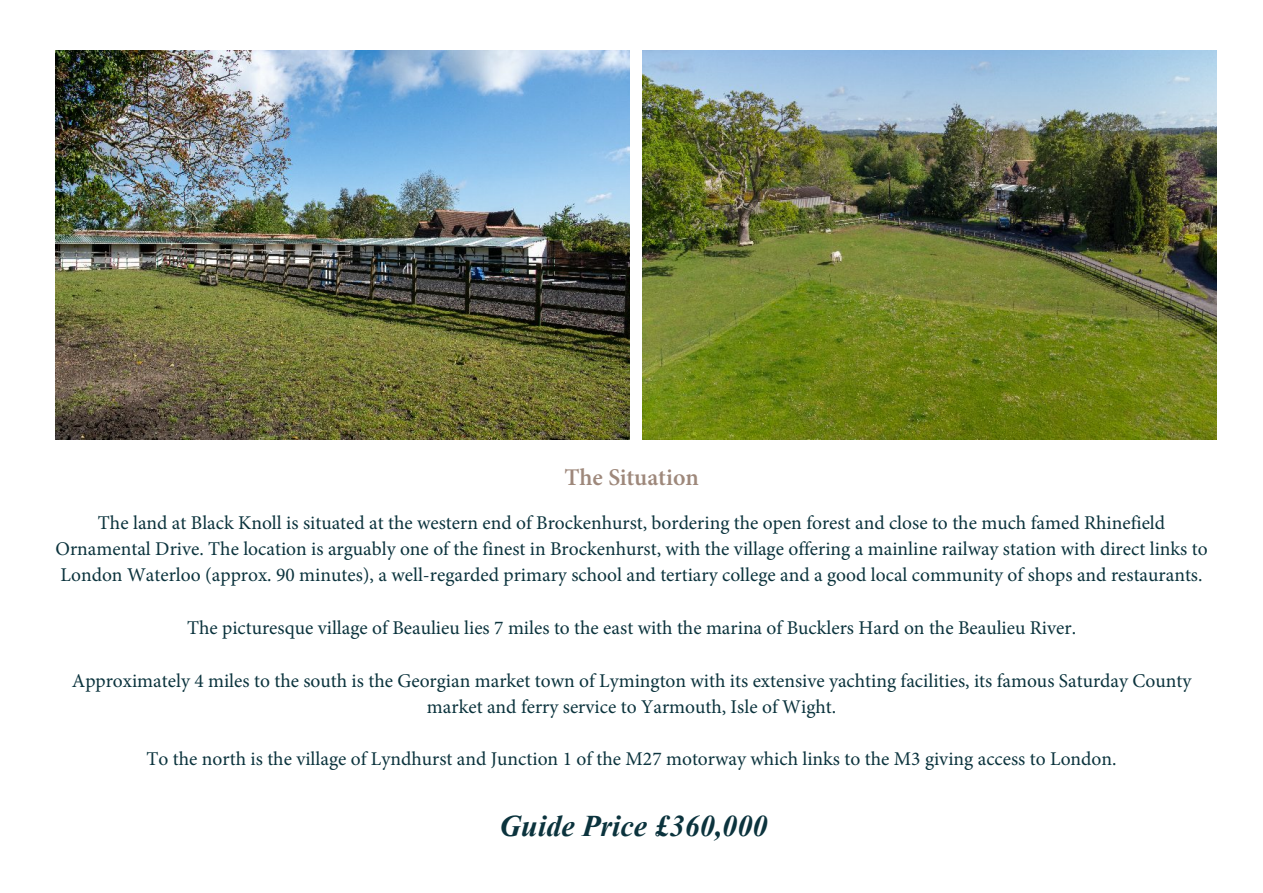
<style>
.page{position:relative;width:1263px;height:893px;background:#fff}
.page>*{position:absolute;margin:0;border:0;box-sizing:border-box;transform-origin:0 0}
.t1{font:italic 700 30px "Times New Roman";color:#0b333d}
.t2{font:600 24px "Minion Pro";color:#9e887b}
.t3{font:19.5px/26.2px "Minion Pro";color:#0b333d;text-align:center}
</style>
<div class="page">
<img style="left:55px;top:50px;width:574px;height:389px">
<img style="left:642px;top:50px;width:574px;height:389px">
<p class="t2" style="left:564px;top:468px;width:136px">The Situation</p>
<p class="t3" style="left:56px;top:511px;width:1154px">The land at Black Knoll is situated at the western end of Brockenhurst, bordering the open forest and close to the much famed Rhinefield<br>Ornamental Drive. The location is arguably one of the finest in Brockenhurst, with the village offering a mainline railway station with direct links to<br>London Waterloo (approx. 90 minutes), a well-regarded primary school and tertiary college and a good local community of shops and restaurants.</p>
<p class="t3" style="left:187px;top:616px;width:891px">The picturesque village of Beaulieu lies 7 miles to the east with the marina of Bucklers Hard on the Beaulieu River.</p>
<p class="t3" style="left:72px;top:669px;width:1121px">Approximately 4 miles to the south is the Georgian market town of Lymington with its extensive yachting facilities, its famous Saturday County market and ferry service to Yarmouth, Isle of Wight.</p>
<p class="t3" style="left:147px;top:748px;width:971px">To the north is the village of Lyndhurst and Junction 1 of the M27 motorway which links to the M3 giving access to London.</p>
<h1 class="t1" style="left:500px;top:815px;width:269px">Guide Price £360,000</h1>
</div>
